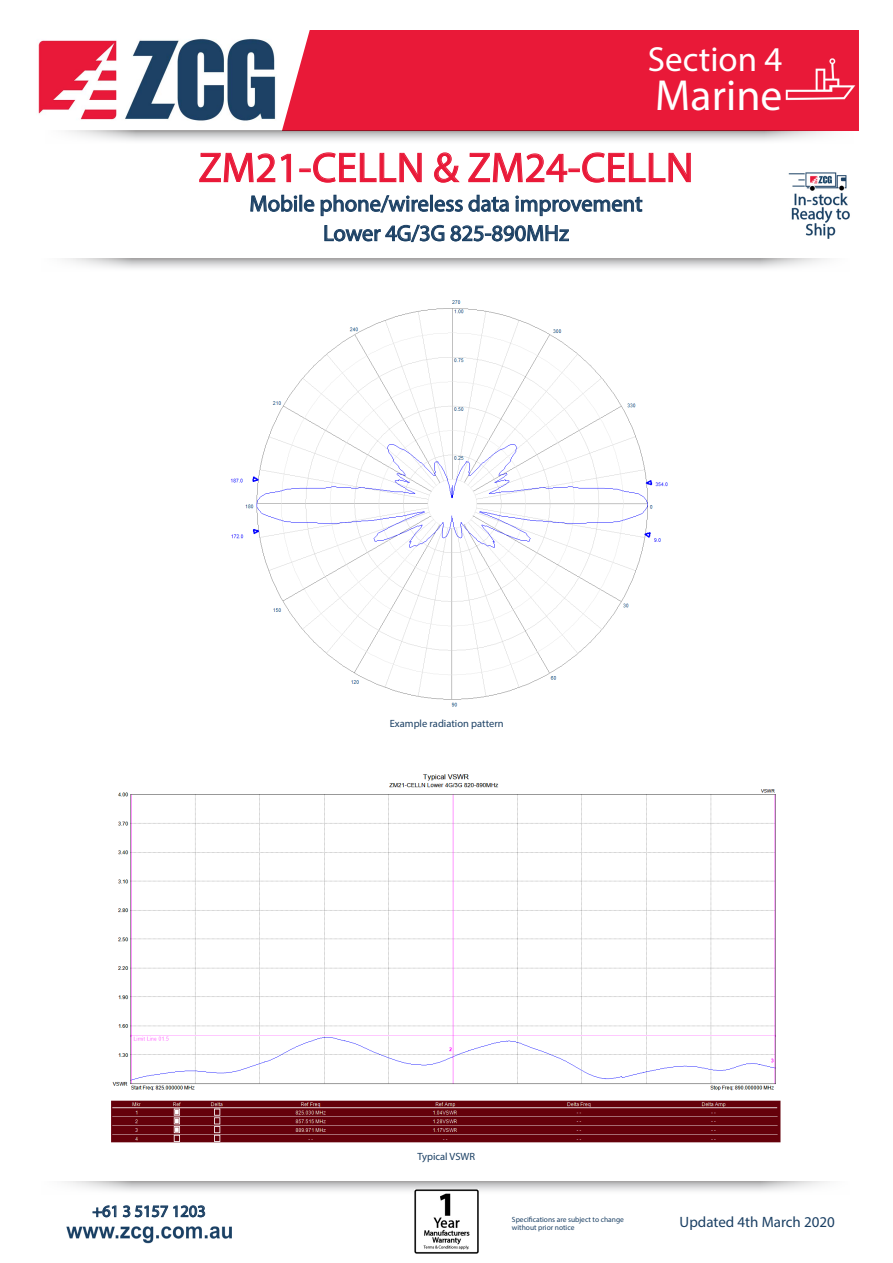
<style>
.page{position:relative;width:893px;height:1263px;background:#fff}
.page>*{position:absolute;margin:0;border:0;box-sizing:border-box;transform-origin:0 0}
.t1{font:43.65px "Myriad Pro";color:#fff}
.t2{font:42px "Myriad Pro";color:#e91938}
.t3{font:34.95px "Myriad Pro";color:#fff}
.t4{font:22.5px "Myriad Pro";color:#1b4064}
.t5{font:16.5px "Myriad Pro";color:#1b4064}
.t6{font:15px "Myriad Pro";color:#1b4064}
.t7{font:10.5px "Myriad Pro";color:#1b4064}
.t8{font:7.5px "Myriad Pro";color:#1b4064}
</style>
<div class="page">
<img style="left:66px;top:1226px;width:166px;height:17px">
<svg style="left:92px;top:1205px;width:114px;height:13px"></svg>
<svg style="left:64px;top:1181px;width:764px;height:13px"></svg>
<svg style="left:65px;top:259px;width:762px;height:10px"></svg>
<div style="left:273px;top:30px;width:586px;height:101px;background:#e91938"></div>
<svg style="left:68px;top:131px;width:764px;height:10px"></svg>
<svg style="left:199px;top:152px;width:492px;height:91px"></svg>
<img style="left:38px;top:34px;width:244px;height:91px">
<img style="left:414px;top:1190px;width:64px;height:64px">
<img style="left:788px;top:172px;width:62px;height:67px">
<img style="left:785px;top:44px;width:72px;height:72px">
<img style="left:230px;top:300px;width:438px;height:407px">
<img style="left:111px;top:774px;width:670px;height:369px">
<p class="t3" style="left:648px;top:38px;width:136px">Section 4</p>
<p class="t1" style="left:655px;top:69px;width:129px">Marine</p>
<p class="t2" style="left:198px;top:142px;width:496px">ZM21-CELLN &amp; ZM24-CELLN</p>
<p class="t4" style="left:250px;top:190px;width:394px">Mobile phone/wireless data improvement</p>
<p class="t4" style="left:323px;top:219px;width:247px">Lower 4G/3G 825-890MHz</p>
<p class="t7" style="left:390px;top:717px;width:115px">Example radiation pattern</p>
<p class="t5" style="left:92px;top:1201px;width:115px">+61 3 5157 1203</p>
<p class="t7" style="left:417px;top:1150px;width:59px">Typical VSWR</p>
<p class="t8" style="left:512px;top:1214px;width:113px">Specifications are subject to change</p>
<p class="t8" style="left:512px;top:1223px;width:64px">without prior notice</p>
<p class="t6" style="left:680px;top:1213px;width:157px">Updated 4th March 2020</p>
</div>
